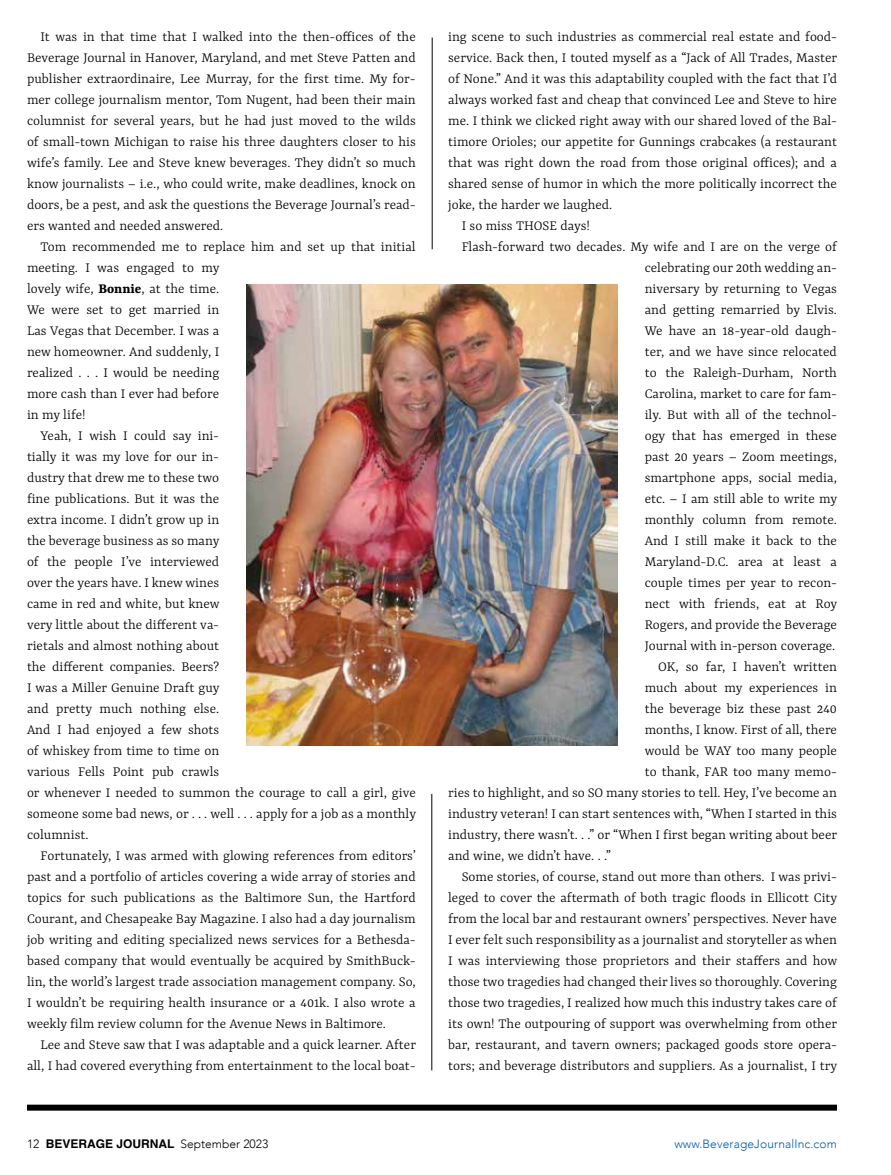
<style>
.page{position:relative;width:891px;height:1175px;background:#fff}
.page>*{position:absolute;margin:0;border:0;box-sizing:border-box;transform-origin:0 0}
.t1{font:300 15px/21px "Yrsa";color:#000;text-align:justify}
.t2{font:300 12px "Avenir";color:#000}
.t3{font:300 12px "Avenir";letter-spacing:.01em;color:#005baa}
.s1{font-weight:700}
.s2{font-family:"Helvetica";font-weight:700}
</style>
<div class="page">
<div style="left:27px;top:1104px;width:810px;height:6px;background:#000"></div>
<hr style="left:432px;top:794px;width:1px;height:276px;background:#000">
<img style="left:246px;top:284px;width:372px;height:461px">
<hr style="left:432px;top:38px;width:1px;height:211px;background:#000">
<p class="t1" style="left:27px;top:27px;width:390px;text-indent:14px">It was in that time that I walked into the then-offices of the Beverage Journal in Hanover, Maryland, and met Steve Patten and publisher extraordinaire, Lee Murray, for the first time. My for&shy;mer college journalism mentor, Tom Nugent, had been their main columnist for several years, but he had just moved to the wilds of small-town Michigan to raise his three daughters closer to his wife’s family. Lee and Steve knew beverages. They didn’t so much know journalists – i.e., who could write, make deadlines, knock on doors, be a pest, and ask the questions the Beverage Journal’s read&shy;ers wanted and needed answered.</p>
<p class="t1" style="left:41px;top:237px;width:377px">Tom recommended me to replace him and set up that initial</p>
<p class="t1" style="left:27px;top:258px;width:194px">meeting. I was engaged to my</p>
<p class="t1" style="left:27px;top:279px;width:194px">lovely wife, <span class="s1">Bonnie</span>, at the time.</p>
<p class="t1" style="left:27px;top:300px;width:194px">We were set to get married in</p>
<p class="t1" style="left:27px;top:321px;width:194px">Las Vegas that December. I was a</p>
<p class="t1" style="left:27px;top:342px;width:194px">new homeowner. And suddenly, I</p>
<p class="t1" style="left:27px;top:363px;width:194px">realized . . . I would be needing</p>
<p class="t1" style="left:27px;top:384px;width:194px">more cash than I ever had before</p>
<p class="t1" style="left:27px;top:405px;width:60px">in my life!</p>
<p class="t1" style="left:41px;top:426px;width:180px">Yeah, I wish I could say ini-</p>
<p class="t1" style="left:27px;top:447px;width:194px">tially it was my love for our in-</p>
<p class="t1" style="left:27px;top:468px;width:194px">dustry that drew me to these two</p>
<p class="t1" style="left:27px;top:489px;width:194px">fine publications. But it was the</p>
<p class="t1" style="left:27px;top:510px;width:194px">extra income. I didn’t grow up in</p>
<p class="t1" style="left:27px;top:531px;width:194px">the beverage business as so many</p>
<p class="t1" style="left:27px;top:552px;width:194px">of the people I’ve interviewed</p>
<p class="t1" style="left:27px;top:573px;width:194px">over the years have. I knew wines</p>
<p class="t1" style="left:27px;top:594px;width:194px">came in red and white, but knew</p>
<p class="t1" style="left:27px;top:615px;width:194px">very little about the different va-</p>
<p class="t1" style="left:27px;top:636px;width:194px">rietals and almost nothing about</p>
<p class="t1" style="left:27px;top:657px;width:194px">the different companies. Beers?</p>
<p class="t1" style="left:27px;top:678px;width:194px">I was a Miller Genuine Draft guy</p>
<p class="t1" style="left:27px;top:699px;width:194px">and pretty much nothing else.</p>
<p class="t1" style="left:27px;top:720px;width:194px">And I had enjoyed a few shots</p>
<p class="t1" style="left:27px;top:741px;width:194px">of whiskey from time to time on</p>
<p class="t1" style="left:27px;top:762px;width:194px">various Fells Point pub crawls</p>
<p class="t1" style="left:27px;top:783px;width:390px">or whenever I needed to summon the courage to call a girl, give</p>
<p class="t1" style="left:27px;top:804px;width:391px">someone some bad news, or . . . well . . . apply for a job as a monthly</p>
<p class="t1" style="left:27px;top:825px;width:63px">columnist.</p>
<p class="t1" style="left:41px;top:846px;width:377px">Fortunately, I was armed with glowing references from editors’</p>
<p class="t1" style="left:27px;top:867px;width:390px">past and a portfolio of articles covering a wide array of stories and</p>
<p class="t1" style="left:27px;top:888px;width:390px">topics for such publications as the Baltimore Sun, the Hartford</p>
<p class="t1" style="left:27px;top:909px;width:390px">Courant, and Chesapeake Bay Magazine. I also had a day journalism</p>
<p class="t1" style="left:27px;top:930px;width:390px">job writing and editing specialized news services for a Bethesda-</p>
<p class="t1" style="left:27px;top:951px;width:390px">based company that would eventually be acquired by SmithBuck-</p>
<p class="t1" style="left:27px;top:972px;width:390px">lin, the world’s largest trade association management company. So,</p>
<p class="t1" style="left:27px;top:993px;width:390px">I wouldn’t be requiring health insurance or a 401k. I also wrote a</p>
<p class="t1" style="left:27px;top:1014px;width:361px">weekly film review column for the Avenue News in Baltimore.</p>
<p class="t1" style="left:41px;top:1035px;width:377px">Lee and Steve saw that I was adaptable and a quick learner. After</p>
<p class="t1" style="left:27px;top:1056px;width:390px">all, I had covered everything from entertainment to the local boat-</p>
<p class="t1" style="left:448px;top:27px;width:390px">ing scene to such industries as commercial real estate and food-</p>
<p class="t1" style="left:448px;top:48px;width:391px">service. Back then, I touted myself as a “Jack of All Trades, Master</p>
<p class="t1" style="left:448px;top:69px;width:390px">of None.” And it was this adaptability coupled with the fact that I’d</p>
<p class="t1" style="left:448px;top:90px;width:390px">always worked fast and cheap that convinced Lee and Steve to hire</p>
<p class="t1" style="left:448px;top:111px;width:390px">me. I think we clicked right away with our shared loved of the Bal-</p>
<p class="t1" style="left:448px;top:132px;width:390px">timore Orioles; our appetite for Gunnings crabcakes (a restaurant</p>
<p class="t1" style="left:448px;top:153px;width:390px">that was right down the road from those original offices); and a</p>
<p class="t1" style="left:448px;top:174px;width:390px">shared sense of humor in which the more politically incorrect the</p>
<p class="t1" style="left:448px;top:195px;width:166px">joke, the harder we laughed.</p>
<p class="t1" style="left:462px;top:216px;width:130px">I so miss THOSE days!</p>
<p class="t1" style="left:462px;top:237px;width:377px">Flash-forward two decades. My wife and I are on the verge of</p>
<p class="t1" style="left:645px;top:258px;width:194px">celebrating our 20th wedding an-</p>
<p class="t1" style="left:645px;top:279px;width:194px">niversary by returning to Vegas</p>
<p class="t1" style="left:645px;top:300px;width:194px">and getting remarried by Elvis.</p>
<p class="t1" style="left:645px;top:321px;width:194px">We have an 18-year-old daugh-</p>
<p class="t1" style="left:645px;top:342px;width:194px">ter, and we have since relocated</p>
<p class="t1" style="left:645px;top:363px;width:194px">to the Raleigh-Durham, North</p>
<p class="t1" style="left:645px;top:384px;width:194px">Carolina, market to care for fam-</p>
<p class="t1" style="left:645px;top:405px;width:194px">ily. But with all of the technol-</p>
<p class="t1" style="left:645px;top:426px;width:194px">ogy that has emerged in these</p>
<p class="t1" style="left:645px;top:447px;width:194px">past 20 years – Zoom meetings,</p>
<p class="t1" style="left:645px;top:468px;width:194px">smartphone apps, social media,</p>
<p class="t1" style="left:645px;top:489px;width:194px">etc. – I am still able to write my</p>
<p class="t1" style="left:645px;top:510px;width:194px">monthly column from remote.</p>
<p class="t1" style="left:645px;top:531px;width:194px">And I still make it back to the</p>
<p class="t1" style="left:645px;top:552px;width:194px">Maryland-D.C. area at least a</p>
<p class="t1" style="left:645px;top:573px;width:194px">couple times per year to recon-</p>
<p class="t1" style="left:645px;top:594px;width:194px">nect with friends, eat at Roy</p>
<p class="t1" style="left:645px;top:615px;width:194px">Rogers, and provide the Beverage</p>
<p class="t1" style="left:645px;top:636px;width:192px">Journal with in-person coverage.</p>
<p class="t1" style="left:658px;top:657px;width:180px">OK, so far, I haven’t written</p>
<p class="t1" style="left:645px;top:678px;width:194px">much about my experiences in</p>
<p class="t1" style="left:645px;top:699px;width:194px">the beverage biz these past 240</p>
<p class="t1" style="left:645px;top:720px;width:194px">months, I know. First of all, there</p>
<p class="t1" style="left:645px;top:741px;width:194px">would be WAY too many people</p>
<p class="t1" style="left:645px;top:762px;width:194px">to thank, FAR too many memo-</p>
<p class="t1" style="left:448px;top:783px;width:390px">ries to highlight, and so SO many stories to tell. Hey, I’ve become an</p>
<p class="t1" style="left:448px;top:804px;width:390px">industry veteran! I can start sentences with, “When I started in this</p>
<p class="t1" style="left:448px;top:825px;width:391px">industry, there wasn’t. . .” or “When I first began writing about beer</p>
<p class="t1" style="left:448px;top:846px;width:164px">and wine, we didn’t have. . .”</p>
<p class="t1" style="left:462px;top:867px;width:377px">Some stories, of course, stand out more than others. I was privi-</p>
<p class="t1" style="left:448px;top:888px;width:391px">leged to cover the aftermath of both tragic floods in Ellicott City</p>
<p class="t1" style="left:448px;top:909px;width:390px">from the local bar and restaurant owners’ perspectives. Never have</p>
<p class="t1" style="left:448px;top:930px;width:390px">I ever felt such responsibility as a journalist and storyteller as when</p>
<p class="t1" style="left:448px;top:951px;width:391px">I was interviewing those proprietors and their staffers and how</p>
<p class="t1" style="left:448px;top:972px;width:390px">those two tragedies had changed their lives so thoroughly. Covering</p>
<p class="t1" style="left:448px;top:993px;width:390px">those two tragedies, I realized how much this industry takes care of</p>
<p class="t1" style="left:448px;top:1014px;width:390px">its own! The outpouring of support was overwhelming from other</p>
<p class="t1" style="left:448px;top:1035px;width:390px">bar, restaurant, and tavern owners; packaged goods store opera-</p>
<p class="t1" style="left:448px;top:1056px;width:391px">tors; and beverage distributors and suppliers. As a journalist, I try</p>
<p class="t2" style="left:27px;top:1136px;width:243px">12 <span class="s2">BEVERAGE JOURNAL</span> September 2023</p>
<p class="t3" style="left:674px;top:1136px;width:164px">www.BeverageJournalInc.com</p>
</div>
